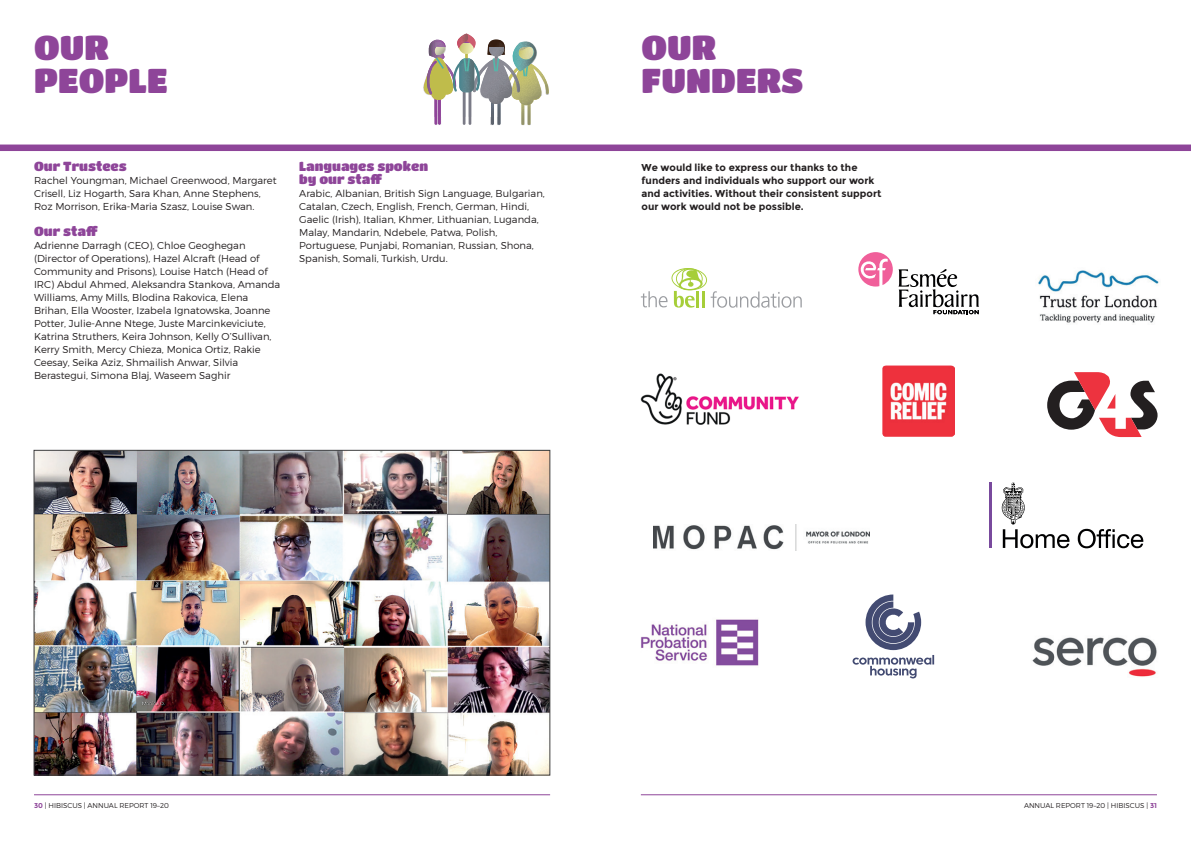
<style>
.page{position:relative;width:1191px;height:842px;background:#fff}
.page>*{position:absolute;margin:0;border:0;box-sizing:border-box;transform-origin:0 0}
.t1{font:34px/32.5px "Titan One";color:#8e4599}
.Body{font:13px/13px "Titan One";color:#8e4599}
.Body-2{font:300 10px/13px "Montserrat";color:#231f20}
.Body-3{font:700 10px/13px "Montserrat";color:#231f20}
.t2{font:300 7px "Montserrat";color:#231f20}
.s1{font-weight:700;color:#8e4599}
</style>
<div class="page">
<hr style="left:34px;top:795px;width:516px;height:1px;background:#8e4599">
<hr style="left:641px;top:795px;width:516px;height:1px;background:#8e4599">
<svg style="left:423px;top:33px;width:126px;height:92px"></svg>
<div style="left:0;top:145px;width:1191px;height:6px;background:#8e4599"></div>
<svg style="left:641px;top:268px;width:160px;height:40px"></svg>
<hr style="left:696px;top:291px;width:3px;height:16px;background:#a6ce39">
<hr style="left:701px;top:291px;width:3px;height:16px;background:#a6ce39">
<svg style="left:898px;top:269px;width:81px;height:45px"></svg>
<svg style="left:858px;top:252px;width:34px;height:35px"></svg>
<svg style="left:1047px;top:372px;width:110px;height:65px"></svg>
<img style="left:640px;top:373px;width:159px;height:52px">
<img style="left:883px;top:365px;width:71px;height:72px">
<img style="left:653px;top:524px;width:216px;height:27px">
<img style="left:641px;top:619px;width:118px;height:47px">
<svg style="left:852px;top:594px;width:82px;height:84px"></svg>
<img style="left:1038px;top:270px;width:121px;height:53px">
<hr style="left:989px;top:483px;width:2px;height:65px;background:#794a9d">
<svg style="left:1001px;top:483px;width:142px;height:65px"></svg>
<img style="left:1032px;top:637px;width:125px;height:40px">
<img style="left:36px;top:452px;width:512px;height:321px">
<p class="t1" style="left:34px;top:30px;width:135px">OUR<br>PEOPLE</p>
<p class="Body" style="left:34px;top:159px;width:94px">Our Trustees</p>
<p class="Body-2" style="left:34px;top:173px;width:244px">Rachel Youngman, Michael Greenwood, Margaret<br>Crisell, Liz Hogarth, Sara Khan, Anne Stephens,<br>Roz Morrison, Erika-Maria Szasz, Louise Swan.</p>
<p class="Body" style="left:34px;top:224px;width:65px">Our staff</p>
<p class="Body-2" style="left:34px;top:238px;width:248px">Adrienne Darragh (CEO), Chloe Geoghegan (Director of Operations), Hazel Alcraft (Head of Community and Prisons), Louise Hatch (Head of IRC) Abdul Ahmed, Aleksandra Stankova, Amanda Williams, Amy Mills, Blodina Rakovica, Elena Brihan, Ella Wooster, Izabela Ignatowska, Joanne Potter, Julie-Anne Ntege, Juste Marcinkeviciute, Katrina Struthers, Keira Johnson, Kelly O’Sullivan, Kerry Smith, Mercy Chieza, Monica Ortiz, Rakie Ceesay, Seika Aziz, Shmailish Anwar, Silvia Berastegui, Simona Blaj, Waseem Saghir</p>
<p class="Body" style="left:299px;top:159px;width:131px">Languages spoken by our staff</p>
<p class="Body-2" style="left:299px;top:186px;width:247px">Arabic, Albanian, British Sign Language, Bulgarian, Catalan, Czech, English, French, German, Hindi, Gaelic (Irish), Italian, Khmer, Lithuanian, Luganda, Malay, Mandarin, Ndebele, Patwa, Polish, Portuguese, Punjabi, Romanian, Russian, Shona, Spanish, Somali, Turkish, Urdu.</p>
<p class="t1" style="left:641px;top:30px;width:163px">OUR<br>FUNDERS</p>
<p class="Body-3" style="left:641px;top:161px;width:241px">We would like to express our thanks to the funders and individuals who support our work and activities. Without their consistent support our work would not be possible.</p>
<p class="t2" style="left:34px;top:801px;width:136px"><span class="s1">30</span> | HIBISCUS | ANNUAL REPORT 19–20</p>
<p class="t2" style="left:1024px;top:801px;width:134px">ANNUAL REPORT 19–20 | HIBISCUS | <span class="s1">31</span></p>
</div>
